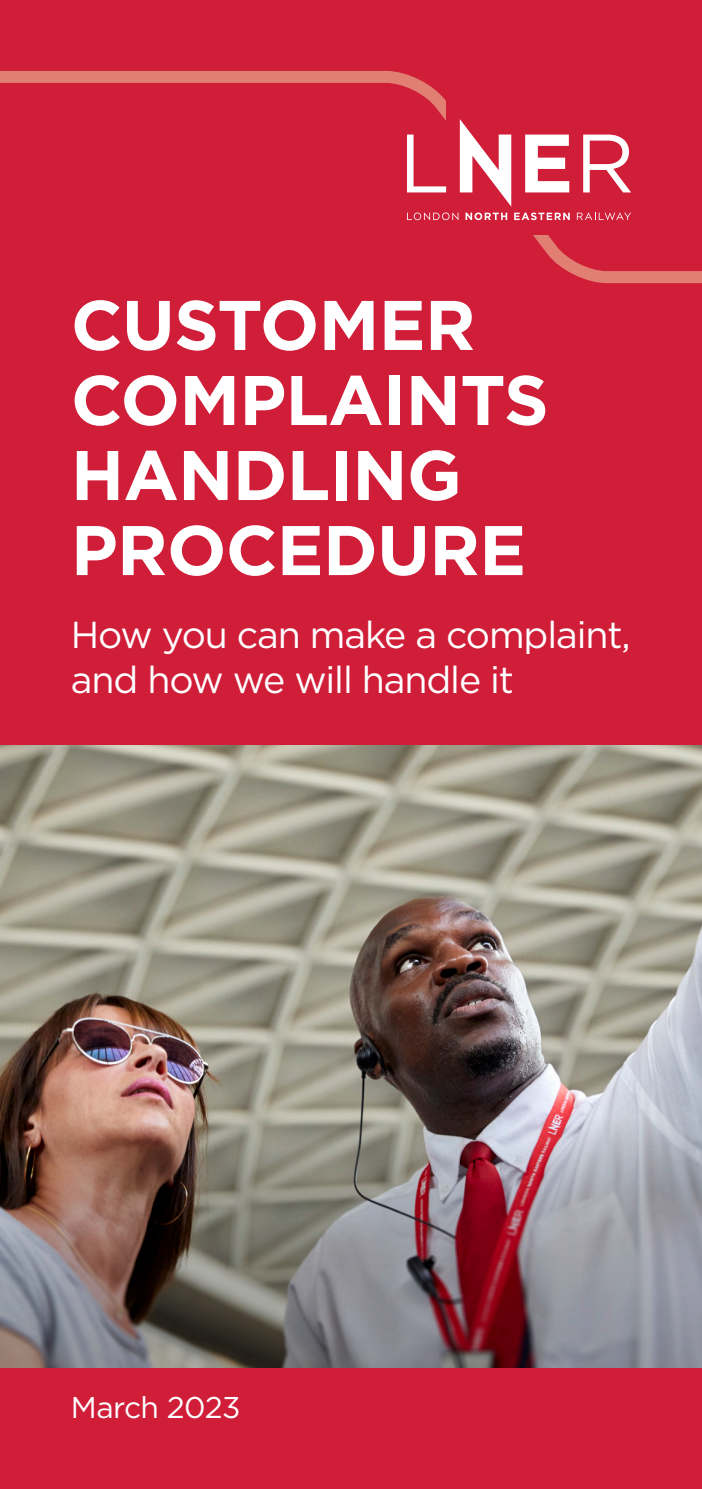
<style>
.page{position:relative;width:702px;height:1489px;background:#fff}
.page>*{position:absolute;margin:0;border:0;box-sizing:border-box;transform-origin:0 0}
.t1{font:700 70px/75px "Gotham";letter-spacing:-.01em;color:#fff}
.t2{font:37.5px/45px "Gotham";letter-spacing:-.03em;color:#fff}
.t3{font:30px "Gotham";letter-spacing:-.02em;color:#fff}
</style>
<div class="page">
<img style="left:0;top:744px;width:702px;height:372px">
<div style="left:0;top:0;width:702px;height:744px;background:#d01e39"></div>
<svg style="left:0;top:71px;width:702px;height:212px"></svg>
<div style="left:446px;top:71px;width:185px;height:163px;background:#d01e39"></div>
<svg style="left:583px;top:134px;width:48px;height:58px"></svg>
<svg style="left:577px;top:212px;width:54px;height:8px"></svg>
<svg style="left:407px;top:119px;width:162px;height:101px"></svg>
<img style="left:0;top:1116px;width:702px;height:252px">
<div style="left:0;top:1368px;width:702px;height:120px;background:#d01e39"></div>
<p class="t1" style="left:71px;top:287px;width:479px">CUSTOMER<br>COMPLAINTS<br>HANDLING<br>PROCEDURE</p>
<p class="t2" style="left:71px;top:611px;width:561px">How you can make a complaint, and how we will handle it</p>
<p class="t3" style="left:71px;top:1388px;width:171px">March 2023</p>
</div>
